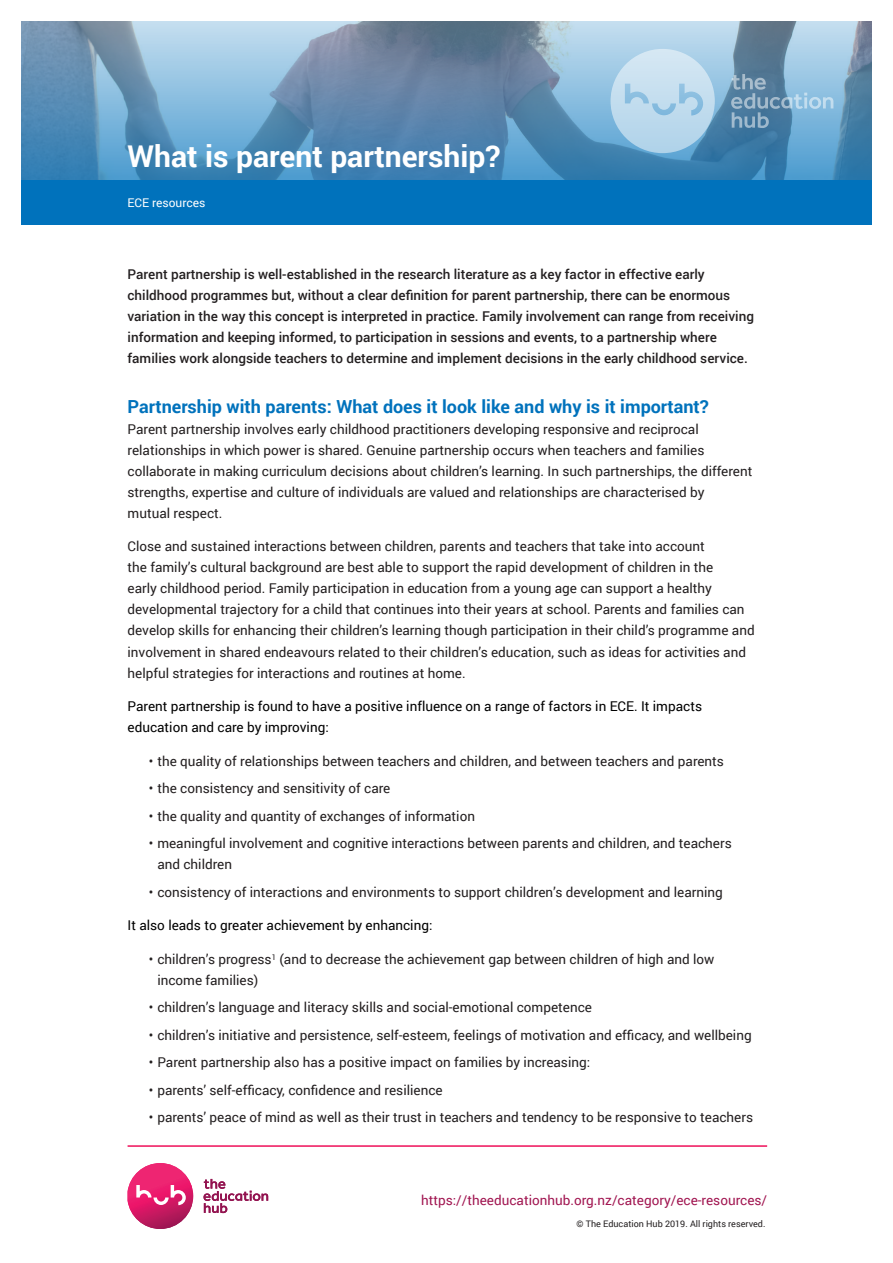
<style>
.page{position:relative;width:893px;height:1263px;background:#fff}
.page>*{position:absolute;margin:0;border:0;box-sizing:border-box;transform-origin:0 0}
.t1{font:700 30px "Roboto";color:#fff}
.t2{font:700 18px "Roboto";color:#0072bc}
.t3{font:13.5px/21px "Roboto";color:#231f20}
.t4{font:500 13.5px/21px "Roboto";color:#231f20}
.t5{font:13.5px/21px "Roboto";color:#000001}
.t6{font:13.5px "Roboto";color:#a11651}
.t7{font:12px "Roboto";color:#fff}
.t8{font:9px "Roboto";color:#231f20}
</style>
<div class="page">
<hr style="left:128px;top:1145px;width:639px;height:2px;background:#ee1059">
<svg style="left:21px;top:21px;width:851px;height:159px;background:#6b98bb"></svg>
<div style="left:21px;top:180px;width:851px;height:44px;background:#0072bc"></div>
<svg style="left:611px;top:49px;width:104px;height:104px;background:#b0d1e7"></svg>
<svg style="left:731px;top:74px;width:102px;height:54px;background:#76a2c1"></svg>
<svg style="left:128px;top:1163px;width:65px;height:66px"></svg>
<svg style="left:204px;top:1179px;width:64px;height:34px"></svg>
<h1 class="t1" style="left:128px;top:135px;width:374px">What is parent partnership?</h1>
<p class="t7" style="left:128px;top:194px;width:79px">ECE resources</p>
<p class="t4" style="left:128px;top:263px;width:628px">Parent partnership is well-established in the research literature as a key factor in effective early childhood programmes but, without a clear definition for parent partnership, there can be enormous variation in the way this concept is interpreted in practice. Family involvement can range from receiving information and keeping informed, to participation in sessions and events, to a partnership where families work alongside teachers to determine and implement decisions in the early childhood service.</p>
<h2 class="t2" style="left:128px;top:394px;width:583px">Partnership with parents: What does it look like and why is it important?</h2>
<p class="t3" style="left:128px;top:418px;width:626px">Parent partnership involves early childhood practitioners developing responsive and reciprocal relationships in which power is shared. Genuine partnership occurs when teachers and families collaborate in making curriculum decisions about children’s learning. In such partnerships, the different strengths, expertise and culture of individuals are valued and relationships are characterised by<br>mutual respect.</p>
<p class="t3" style="left:128px;top:536px;width:629px">Close and sustained interactions between children, parents and teachers that take into account<br>the family’s cultural background are best able to support the rapid development of children in the<br>early childhood period. Family participation in education from a young age can support a healthy developmental trajectory for a child that continues into their years at school. Parents and families can develop skills for enhancing their children’s learning though participation in their child’s programme and involvement in shared endeavours related to their children’s education, such as ideas for activities and helpful strategies for interactions and routines at home.</p>
<p class="t5" style="left:128px;top:695px;width:576px">Parent partnership is found to have a positive influence on a range of factors in ECE. It impacts education and care by improving:</p>
<p class="t3" style="left:149px;top:750px;width:577px">• the quality of relationships between teachers and children, and between teachers and parents</p>
<p class="t3" style="left:149px;top:777px;width:243px">• the consistency and sensitivity of care</p>
<p class="t3" style="left:149px;top:805px;width:328px">• the quality and quantity of exchanges of information</p>
<p class="t3" style="left:157px;top:832px;width:576px;text-indent:-9px">• meaningful involvement and cognitive interactions between parents and children, and teachers and children</p>
<p class="t3" style="left:149px;top:881px;width:575px">• consistency of interactions and environments to support children’s development and learning</p>
<p class="t5" style="left:128px;top:914px;width:306px">It also leads to greater achievement by enhancing:</p>
<p class="t3" style="left:157px;top:948px;width:559px;text-indent:-8px">• children’s progress<sup>1</sup> (and to decrease the achievement gap between children of high and low income families)</p>
<p class="t3" style="left:149px;top:996px;width:445px">• children’s language and literacy skills and social-emotional competence</p>
<p class="t3" style="left:149px;top:1024px;width:604px">• children’s initiative and persistence, self-esteem, feelings of motivation and efficacy, and wellbeing</p>
<p class="t3" style="left:149px;top:1051px;width:443px">• Parent partnership also has a positive impact on families by increasing:</p>
<p class="t3" style="left:149px;top:1079px;width:295px">• parents’ self-efficacy, confidence and resilience</p>
<p class="t3" style="left:149px;top:1106px;width:606px">• parents’ peace of mind as well as their trust in teachers and tendency to be responsive to teachers</p>
<p class="t6" style="left:421px;top:1190px;width:348px">https://theeducationhub.org.nz/category/ece-resources/</p>
<p class="t8" style="left:577px;top:1217px;width:190px">© The Education Hub 2019. All rights reserved.</p>
</div>
